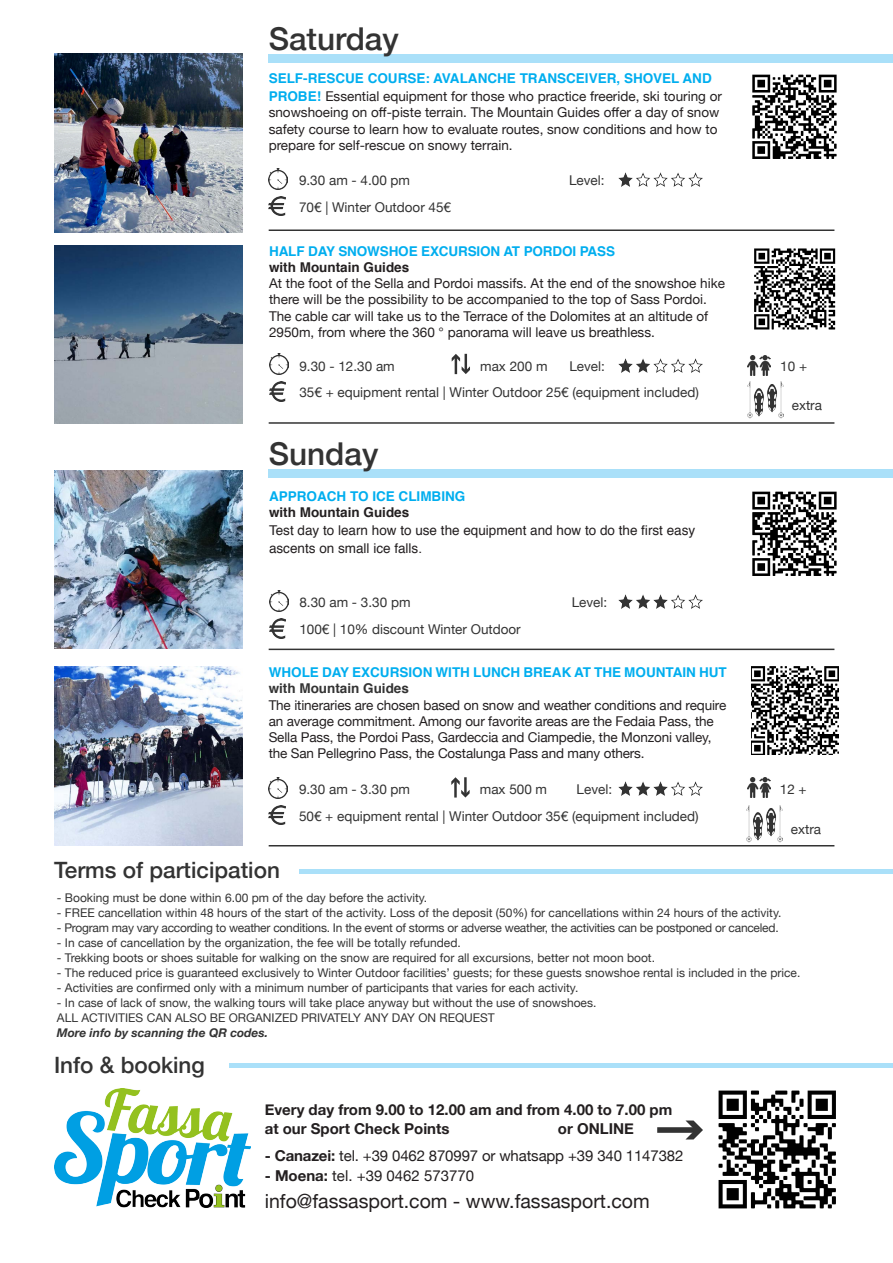
<style>
.page{position:relative;width:893px;height:1263px;background:#fff}
.page>*{position:absolute;margin:0;border:0;box-sizing:border-box;transform-origin:0 0}
.t1{font:500 31.5px "Helvetica Neue";color:#333}
.t2{font:500 22.5px "Helvetica Neue";color:#333}
.t3{font:19.5px "Helvetica Neue";color:#231f20}
.t4{font:700 15px "Helvetica Neue";color:#231f20}
.t5{font:15px "Helvetica Neue";letter-spacing:-.01em;color:#231f20}
.t6{font:13.5px/16.2px "Helvetica Neue";color:#231f20}
.t7{font:13.5px "Helvetica Neue";color:#333}
.t8{font:700 13.5px/16.2px "Helvetica";color:#00aeef}
.t9{font:13.5px/18px "Helvetica";color:#231f20}
.t10{font:700 13.5px "Helvetica";color:#231f20}
.t11{font:12px "Helvetica Neue";color:#333}
.t12{font:12px "Helvetica Neue";letter-spacing:-.02em;color:#333}
.t13{font:italic 700 12px "Helvetica Neue";color:#333}
.s1{font-family:"Helvetica";font-weight:700;color:#00aeef}
.s2{color:#333}
.s3{font-weight:700}
</style>
<div class="page">
<hr style="left:299px;top:869px;width:594px;height:4px;background:#aae0f9">
<hr style="left:230px;top:1064px;width:663px;height:4px;background:#aae0f9">
<img style="left:54px;top:1088px;width:196px;height:120px">
<img style="left:718px;top:1090px;width:118px;height:119px">
<div style="left:657px;top:1127px;width:40px;height:6px;background:#333"></div>
<svg style="left:685px;top:1120px;width:18px;height:19px"></svg>
<div style="left:269px;top:54px;width:624px;height:8px;background:#aae0f9"></div>
<div style="left:269px;top:469px;width:624px;height:8px;background:#aae0f9"></div>
<img style="left:54px;top:667px;width:188px;height:178px">
<img style="left:54px;top:471px;width:188px;height:178px">
<img style="left:54px;top:246px;width:188px;height:178px">
<img style="left:751px;top:667px;width:88px;height:87px">
<img style="left:752px;top:74px;width:85px;height:85px">
<img style="left:269px;top:805px;width:17px;height:20px">
<img style="left:269px;top:196px;width:17px;height:20px">
<img style="left:269px;top:777px;width:19px;height:21px">
<img style="left:269px;top:168px;width:19px;height:21px">
<img style="left:747px;top:777px;width:23px;height:21px">
<svg style="left:451px;top:777px;width:19px;height:20px"></svg>
<img style="left:54px;top:54px;width:188px;height:178px">
<hr style="left:269px;top:649px;width:565px;height:1px;background:#333">
<hr style="left:269px;top:422px;width:565px;height:2px;background:#333">
<hr style="left:269px;top:845px;width:565px;height:1px;background:#333">
<hr style="left:269px;top:229px;width:565px;height:2px;background:#333">
<img style="left:618px;top:781px;width:84px;height:15px">
<img style="left:752px;top:491px;width:85px;height:85px">
<img style="left:754px;top:248px;width:82px;height:82px">
<img style="left:269px;top:618px;width:17px;height:20px">
<img style="left:269px;top:382px;width:17px;height:19px">
<img style="left:269px;top:590px;width:19px;height:21px">
<img style="left:269px;top:354px;width:19px;height:21px">
<img style="left:747px;top:355px;width:24px;height:21px">
<svg style="left:452px;top:354px;width:18px;height:20px"></svg>
<img style="left:618px;top:595px;width:85px;height:14px">
<img style="left:618px;top:358px;width:85px;height:14px">
<img style="left:747px;top:382px;width:36px;height:37px">
<img style="left:747px;top:805px;width:36px;height:37px">
<img style="left:618px;top:172px;width:85px;height:14px">
<p class="t1" style="left:269px;top:13px;width:132px">Saturday</p>
<p class="t6" style="left:269px;top:70px;width:455px;line-height:18px"><span class="s1">SELF-RESCUE COURSE: AVALANCHE TRANSCEIVER, SHOVEL AND<br>PROBE!</span> Essential equipment for those who practice freeride, ski touring or</p>
<p class="t6" style="left:269px;top:105px;width:452px">snowshoeing on off-piste terrain. The Mountain Guides offer a day of snow safety course to learn how to evaluate routes, snow conditions and how to prepare for self-rescue on snowy terrain.</p>
<p class="t7" style="left:299px;top:170px;width:113px">9.30 am - 4.00 pm</p>
<p class="t7" style="left:569px;top:170px;width:37px">Level:</p>
<p class="t7" style="left:299px;top:197px;width:154px">70€ | Winter Outdoor 45€</p>
<p class="t8" style="left:269px;top:243px;width:348px">HALF DAY SNOWSHOE EXCURSION AT PORDOI PASS</p>
<p class="t10" style="left:269px;top:256px;width:142px">with Mountain Guides</p>
<p class="t6" style="left:269px;top:276px;width:457px">At the foot of the Sella and Pordoi massifs. At the end of the snowshoe hike there will be the possibility to be accompanied to the top of Sass Pordoi.<br>The cable car will take us to the Terrace of the Dolomites at an altitude of 2950m, from where the 360 ° panorama will leave us breathless.</p>
<p class="t7" style="left:299px;top:356px;width:97px">9.30 - 12.30 am</p>
<p class="t7" style="left:480px;top:356px;width:69px">max 200 m</p>
<p class="t7" style="left:569px;top:356px;width:37px">Level:</p>
<p class="t7" style="left:780px;top:356px;width:28px">10 +</p>
<p class="t7" style="left:299px;top:383px;width:401px">35€ + equipment rental | Winter Outdoor 25€ (equipment included)</p>
<p class="t7" style="left:792px;top:396px;width:32px">extra</p>
<p class="t1" style="left:269px;top:428px;width:111px">Sunday</p>
<p class="t8" style="left:269px;top:488px;width:198px">APPROACH TO ICE CLIMBING</p>
<p class="t10" style="left:269px;top:501px;width:142px">with Mountain Guides</p>
<p class="t9" style="left:269px;top:522px;width:428px">Test day to learn how to use the equipment and how to do the first easy ascents on small ice falls.</p>
<p class="t7" style="left:299px;top:593px;width:113px">8.30 am - 3.30 pm</p>
<p class="t7" style="left:572px;top:593px;width:37px">Level:</p>
<p class="t7" style="left:299px;top:619px;width:223px">100€ | 10% discount Winter Outdoor</p>
<p class="t8" style="left:269px;top:664px;width:460px">WHOLE DAY EXCURSION WITH LUNCH BREAK AT THE MOUNTAIN HUT <span class="s2">with Mountain Guides</span></p>
<p class="t6" style="left:269px;top:697px;width:459px">The itineraries are chosen based on snow and weather conditions and require an average commitment. Among our favorite areas are the Fedaia Pass, the Sella Pass, the Pordoi Pass, Gardeccia and Ciampedie, the Monzoni valley, the San Pellegrino Pass, the Costalunga Pass and many others.</p>
<p class="t2" style="left:54px;top:852px;width:227px">Terms of participation</p>
<p class="t7" style="left:299px;top:779px;width:113px">9.30 am - 3.30 pm</p>
<p class="t7" style="left:480px;top:779px;width:69px">max 500 m</p>
<p class="t7" style="left:577px;top:779px;width:37px">Level:</p>
<p class="t7" style="left:780px;top:779px;width:28px">12 +</p>
<p class="t7" style="left:299px;top:806px;width:401px">50€ + equipment rental | Winter Outdoor 35€ (equipment included)</p>
<p class="t7" style="left:791px;top:819px;width:32px">extra</p>
<p class="t11" style="left:57px;top:889px;width:372px">- Booking must be done within 6.00 pm of the day before the activity.</p>
<p class="t11" style="left:57px;top:904px;width:726px">- FREE cancellation within 48 hours of the start of the activity. Loss of the deposit (50%) for cancellations within 24 hours of the activity.</p>
<p class="t12" style="left:57px;top:919px;width:723px">- Program may vary according to weather conditions. In the event of storms or adverse weather, the activities can be postponed or canceled.</p>
<p class="t11" style="left:57px;top:934px;width:405px">- In case of cancellation by the organization, the fee will be totally refunded.</p>
<p class="t11" style="left:57px;top:949px;width:600px">- Trekking boots or shoes suitable for walking on the snow are required for all excursions, better not moon boot.</p>
<p class="t11" style="left:57px;top:964px;width:745px">- The reduced price is guaranteed exclusively to Winter Outdoor facilities’ guests; for these guests snowshoe rental is included in the price.</p>
<p class="t11" style="left:57px;top:979px;width:523px">- Activities are confirmed only with a minimum number of participants that varies for each activity.</p>
<p class="t11" style="left:57px;top:994px;width:541px">- In case of lack of snow, the walking tours will take place anyway but without the use of snowshoes.</p>
<p class="t11" style="left:57px;top:1009px;width:439px">ALL ACTIVITIES CAN ALSO BE ORGANIZED PRIVATELY ANY DAY ON REQUEST</p>
<p class="t13" style="left:57px;top:1023px;width:213px">More info by scanning the QR codes.</p>
<p class="t2" style="left:54px;top:1046px;width:152px">Info &amp; booking</p>
<p class="t4" style="left:265px;top:1097px;width:409px">Every day from 9.00 to 12.00 am and from 4.00 to 7.00 pm</p>
<p class="t4" style="left:265px;top:1117px;width:186px">at our Sport Check Points</p>
<p class="t4" style="left:558px;top:1117px;width:78px">or ONLINE</p>
<p class="t5" style="left:265px;top:1145px;width:420px"><span class="s3">- Canazei:</span> tel. +39 0462 870997 or whatsapp +39 340 1147382</p>
<p class="t5" style="left:265px;top:1164px;width:211px"><span class="s3">- Moena:</span> tel. +39 0462 573770</p>
<p class="t3" style="left:265px;top:1187px;width:387px">info@fassasport.com - www.fassasport.com</p>
</div>
